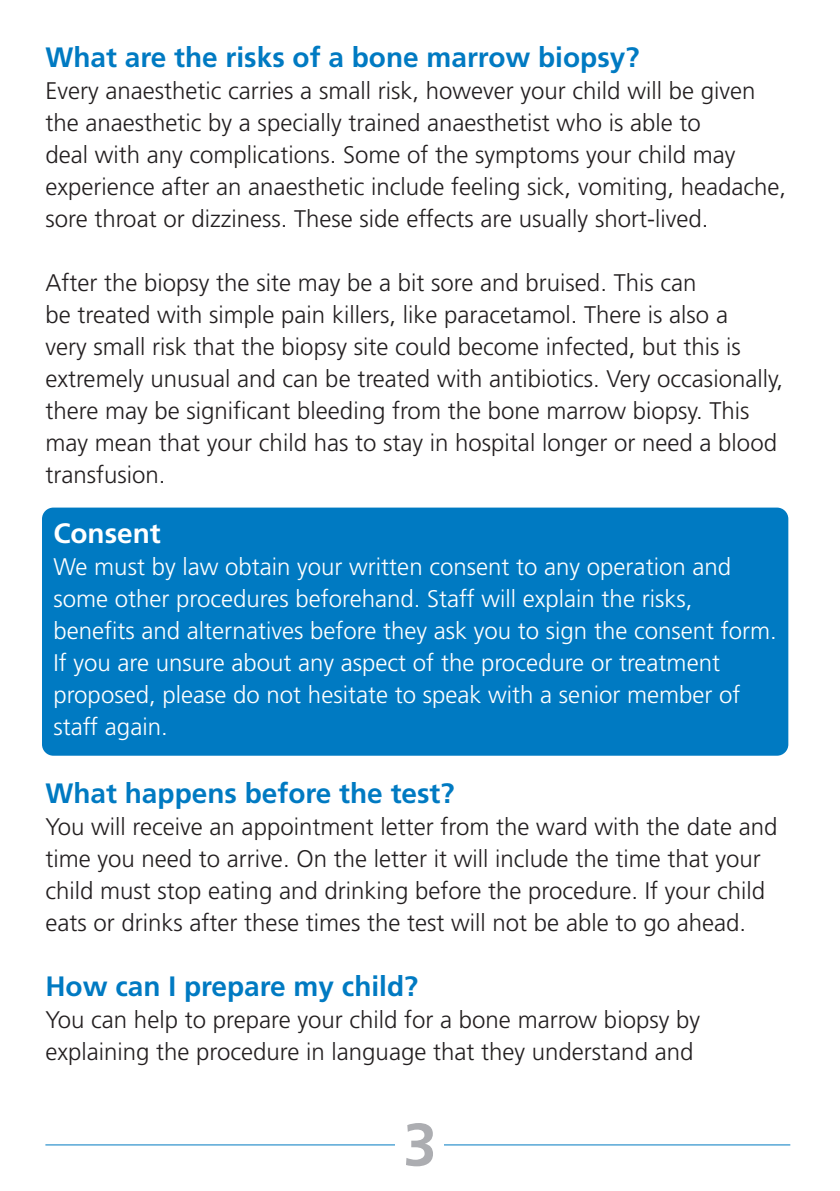
<style>
.page{position:relative;width:840px;height:1191px;background:#fff}
.page>*{position:absolute;margin:0;border:0;box-sizing:border-box;transform-origin:0 0}
.t1{font:700 60px "Frutiger";color:#acadb1}
.t2{font:700 28px "Frutiger";color:#007ac2}
.t3{font:700 28px "Frutiger";color:#fff}
.t4{font:300 24px/32px "Frutiger";color:#231f20}
.t5{font:300 24px/32px "Frutiger";color:#fff}
</style>
<div class="page">
<hr style="left:45px;top:1144px;width:744px;height:1px;background:#007ac2">
<div style="left:395px;top:1077px;width:49px;height:114px;background:#fff"></div>
<div style="left:42px;top:507px;width:745px;height:248px;background:#007ac2;border-radius:11px"></div>
<p class="t2" style="left:45px;top:41px;width:595px">What are the risks of a bone marrow biopsy?</p>
<p class="t4" style="left:45px;top:75px;width:742px">Every anaesthetic carries a small risk, however your child will be given the anaesthetic by a specially trained anaesthetist who is able to<br>deal with any complications. Some of the symptoms your child may experience after an anaesthetic include feeling sick, vomiting, headache, sore throat or dizziness. These side effects are usually short-lived.</p>
<p class="t4" style="left:45px;top:267px;width:738px">After the biopsy the site may be a bit sore and bruised. This can<br>be treated with simple pain killers, like paracetamol. There is also a<br>very small risk that the biopsy site could become infected, but this is extremely unusual and can be treated with antibiotics. Very occasionally, there may be significant bleeding from the bone marrow biopsy. This may mean that your child has to stay in hospital longer or need a blood transfusion.</p>
<p class="t3" style="left:53px;top:516px;width:109px">Consent</p>
<p class="t5" style="left:53px;top:550px;width:724px">We must by law obtain your written consent to any operation and some other procedures beforehand. Staff will explain the risks, benefits and alternatives before they ask you to sign the consent form.<br>If you are unsure about any aspect of the procedure or treatment proposed, please do not hesitate to speak with a senior member of staff again.</p>
<p class="t2" style="left:45px;top:777px;width:410px">What happens before the test?</p>
<p class="t4" style="left:45px;top:811px;width:733px">You will receive an appointment letter from the ward with the date and time you need to arrive. On the letter it will include the time that your child must stop eating and drinking before the procedure. If your child eats or drinks after these times the test will not be able to go ahead.</p>
<p class="t2" style="left:45px;top:969px;width:374px">How can I prepare my child?</p>
<p class="t4" style="left:45px;top:1003px;width:655px">You can help to prepare your child for a bone marrow biopsy by explaining the procedure in language that they understand and</p>
<h1 class="t1" style="left:403px;top:1109px;width:35px">3</h1>
</div>
